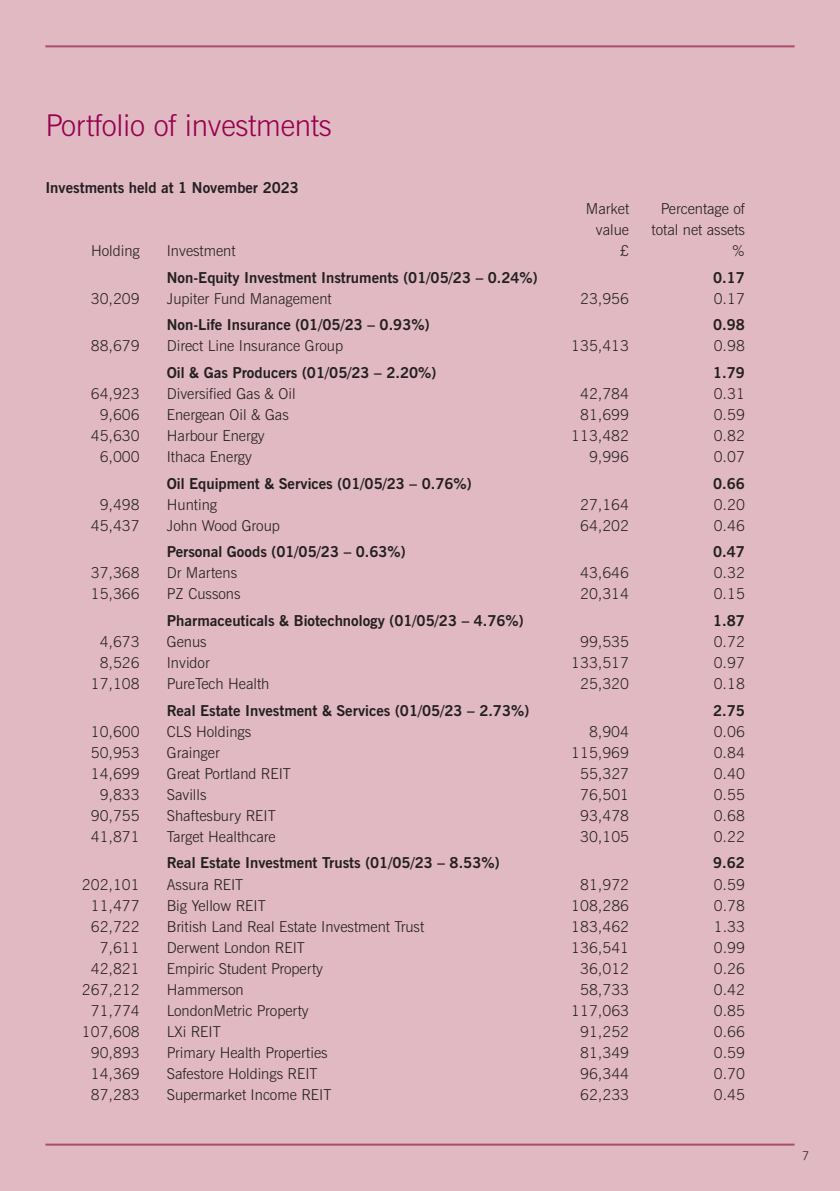
<style>
.page{position:relative;width:840px;height:1191px;background:#fff}
.page>*{position:absolute;margin:0;border:0;box-sizing:border-box;transform-origin:0 0}
.t1{font:300 30px "News Gothic BT";letter-spacing:-.01em;color:#96014e}
.t2{font:300 15px "News Gothic BT";color:#231f20}
.t3{font:700 15px "News Gothic BT";color:#231f20}
.t4{font:300 12px "News Gothic BT";color:#231f20}
</style>
<div class="page">
<div style="left:0;top:0;width:839px;height:1191px;background:#e0b9c3"></div>
<hr style="left:45px;top:45px;width:749px;height:2px;background:#ab4b6d">
<hr style="left:45px;top:1143px;width:749px;height:2px;background:#ab4b6d">
<h1 class="t1" style="left:45px;top:114px;width:288px">Portfolio of investments</h1>
<p class="t3" style="left:45px;top:179px;width:255px">Investments held at 1 November 2023</p>
<p class="t2" style="left:585px;top:203px;width:45px">Market</p>
<p class="t2" style="left:660px;top:203px;width:85px">Percentage of</p>
<p class="t2" style="left:595px;top:224px;width:35px">value</p>
<p class="t2" style="left:651px;top:224px;width:95px">total net assets</p>
<p class="t2" style="left:91px;top:245px;width:50px">Holding</p>
<p class="t2" style="left:167px;top:245px;width:70px">Investment</p>
<p class="t2" style="left:620px;top:245px;width:10px">£</p>
<p class="t2" style="left:731px;top:245px;width:15px">%</p>
<p class="t3" style="left:167px;top:269px;width:372px">Non-Equity Investment Instruments (01/05/23 – 0.24%)</p>
<p class="t3" style="left:712px;top:269px;width:33px">0.17</p>
<p class="t2" style="left:91px;top:293px;width:51px">30,209</p>
<p class="t2" style="left:167px;top:293px;width:166px">Jupiter Fund Management</p>
<p class="t2" style="left:579px;top:293px;width:51px">23,956</p>
<p class="t2" style="left:713px;top:293px;width:33px">0.17</p>
<p class="t3" style="left:167px;top:316px;width:264px">Non-Life Insurance (01/05/23 – 0.93%)</p>
<p class="t3" style="left:712px;top:316px;width:33px">0.98</p>
<p class="t2" style="left:91px;top:340px;width:51px">88,679</p>
<p class="t2" style="left:167px;top:340px;width:178px">Direct Line Insurance Group</p>
<p class="t2" style="left:571px;top:340px;width:59px">135,413</p>
<p class="t2" style="left:713px;top:340px;width:33px">0.98</p>
<p class="t3" style="left:167px;top:364px;width:271px">Oil &amp; Gas Producers (01/05/23 – 2.20%)</p>
<p class="t3" style="left:712px;top:364px;width:33px">1.79</p>
<p class="t2" style="left:91px;top:388px;width:51px">64,923</p>
<p class="t2" style="left:167px;top:388px;width:130px">Diversified Gas &amp; Oil</p>
<p class="t2" style="left:579px;top:388px;width:51px">42,784</p>
<p class="t2" style="left:713px;top:388px;width:33px">0.31</p>
<p class="t2" style="left:100px;top:409px;width:42px">9,606</p>
<p class="t2" style="left:167px;top:409px;width:123px">Energean Oil &amp; Gas</p>
<p class="t2" style="left:579px;top:409px;width:51px">81,699</p>
<p class="t2" style="left:713px;top:409px;width:33px">0.59</p>
<p class="t2" style="left:91px;top:430px;width:51px">45,630</p>
<p class="t2" style="left:167px;top:430px;width:99px">Harbour Energy</p>
<p class="t2" style="left:571px;top:430px;width:59px">113,482</p>
<p class="t2" style="left:713px;top:430px;width:33px">0.82</p>
<p class="t2" style="left:100px;top:451px;width:42px">6,000</p>
<p class="t2" style="left:167px;top:451px;width:87px">Ithaca Energy</p>
<p class="t2" style="left:588px;top:451px;width:42px">9,996</p>
<p class="t2" style="left:713px;top:451px;width:33px">0.07</p>
<p class="t3" style="left:167px;top:475px;width:306px">Oil Equipment &amp; Services (01/05/23 – 0.76%)</p>
<p class="t3" style="left:712px;top:475px;width:33px">0.66</p>
<p class="t2" style="left:100px;top:499px;width:42px">9,498</p>
<p class="t2" style="left:167px;top:499px;width:52px">Hunting</p>
<p class="t2" style="left:579px;top:499px;width:51px">27,164</p>
<p class="t2" style="left:713px;top:499px;width:33px">0.20</p>
<p class="t2" style="left:91px;top:520px;width:51px">45,437</p>
<p class="t2" style="left:167px;top:520px;width:115px">John Wood Group</p>
<p class="t2" style="left:579px;top:520px;width:51px">64,202</p>
<p class="t2" style="left:713px;top:520px;width:33px">0.46</p>
<p class="t3" style="left:167px;top:543px;width:240px">Personal Goods (01/05/23 – 0.63%)</p>
<p class="t3" style="left:712px;top:543px;width:33px">0.47</p>
<p class="t2" style="left:91px;top:567px;width:51px">37,368</p>
<p class="t2" style="left:167px;top:567px;width:72px">Dr Martens</p>
<p class="t2" style="left:579px;top:567px;width:51px">43,646</p>
<p class="t2" style="left:713px;top:567px;width:33px">0.32</p>
<p class="t2" style="left:91px;top:588px;width:51px">15,366</p>
<p class="t2" style="left:167px;top:588px;width:75px">PZ Cussons</p>
<p class="t2" style="left:579px;top:588px;width:51px">20,314</p>
<p class="t2" style="left:713px;top:588px;width:33px">0.15</p>
<p class="t3" style="left:167px;top:612px;width:358px">Pharmaceuticals &amp; Biotechnology (01/05/23 – 4.76%)</p>
<p class="t3" style="left:712px;top:612px;width:33px">1.87</p>
<p class="t2" style="left:100px;top:636px;width:42px">4,673</p>
<p class="t2" style="left:167px;top:636px;width:41px">Genus</p>
<p class="t2" style="left:579px;top:636px;width:51px">99,535</p>
<p class="t2" style="left:713px;top:636px;width:33px">0.72</p>
<p class="t2" style="left:100px;top:657px;width:42px">8,526</p>
<p class="t2" style="left:167px;top:657px;width:44px">Invidor</p>
<p class="t2" style="left:571px;top:657px;width:59px">133,517</p>
<p class="t2" style="left:713px;top:657px;width:33px">0.97</p>
<p class="t2" style="left:91px;top:678px;width:51px">17,108</p>
<p class="t2" style="left:167px;top:678px;width:104px">PureTech Health</p>
<p class="t2" style="left:579px;top:678px;width:51px">25,320</p>
<p class="t2" style="left:713px;top:678px;width:33px">0.18</p>
<p class="t3" style="left:167px;top:702px;width:364px">Real Estate Investment &amp; Services (01/05/23 – 2.73%)</p>
<p class="t3" style="left:712px;top:702px;width:33px">2.75</p>
<p class="t2" style="left:91px;top:726px;width:51px">10,600</p>
<p class="t2" style="left:167px;top:726px;width:86px">CLS Holdings</p>
<p class="t2" style="left:588px;top:726px;width:42px">8,904</p>
<p class="t2" style="left:713px;top:726px;width:33px">0.06</p>
<p class="t2" style="left:91px;top:747px;width:51px">50,953</p>
<p class="t2" style="left:167px;top:747px;width:54px">Grainger</p>
<p class="t2" style="left:571px;top:747px;width:59px">115,969</p>
<p class="t2" style="left:713px;top:747px;width:33px">0.84</p>
<p class="t2" style="left:91px;top:768px;width:51px">14,699</p>
<p class="t2" style="left:167px;top:768px;width:126px">Great Portland REIT</p>
<p class="t2" style="left:579px;top:768px;width:51px">55,327</p>
<p class="t2" style="left:713px;top:768px;width:33px">0.40</p>
<p class="t2" style="left:100px;top:789px;width:42px">9,833</p>
<p class="t2" style="left:167px;top:789px;width:41px">Savills</p>
<p class="t2" style="left:579px;top:789px;width:51px">76,501</p>
<p class="t2" style="left:713px;top:789px;width:33px">0.55</p>
<p class="t2" style="left:91px;top:810px;width:51px">90,755</p>
<p class="t2" style="left:167px;top:810px;width:110px">Shaftesbury REIT</p>
<p class="t2" style="left:579px;top:810px;width:51px">93,478</p>
<p class="t2" style="left:713px;top:810px;width:33px">0.68</p>
<p class="t2" style="left:91px;top:831px;width:51px">41,871</p>
<p class="t2" style="left:167px;top:831px;width:110px">Target Healthcare</p>
<p class="t2" style="left:579px;top:831px;width:51px">30,105</p>
<p class="t2" style="left:713px;top:831px;width:33px">0.22</p>
<p class="t3" style="left:167px;top:854px;width:334px">Real Estate Investment Trusts (01/05/23 – 8.53%)</p>
<p class="t3" style="left:712px;top:854px;width:33px">9.62</p>
<p class="t2" style="left:82px;top:878px;width:59px">202,101</p>
<p class="t2" style="left:167px;top:878px;width:78px">Assura REIT</p>
<p class="t2" style="left:579px;top:878px;width:51px">81,972</p>
<p class="t2" style="left:713px;top:878px;width:33px">0.59</p>
<p class="t2" style="left:91px;top:899px;width:51px">11,477</p>
<p class="t2" style="left:167px;top:899px;width:100px">Big Yellow REIT</p>
<p class="t2" style="left:571px;top:899px;width:59px">108,286</p>
<p class="t2" style="left:713px;top:899px;width:33px">0.78</p>
<p class="t2" style="left:91px;top:920px;width:51px">62,722</p>
<p class="t2" style="left:167px;top:920px;width:259px">British Land Real Estate Investment Trust</p>
<p class="t2" style="left:571px;top:920px;width:59px">183,462</p>
<p class="t2" style="left:713px;top:920px;width:33px">1.33</p>
<p class="t2" style="left:100px;top:941px;width:42px">7,611</p>
<p class="t2" style="left:167px;top:941px;width:140px">Derwent London REIT</p>
<p class="t2" style="left:571px;top:941px;width:59px">136,541</p>
<p class="t2" style="left:713px;top:941px;width:33px">0.99</p>
<p class="t2" style="left:91px;top:962px;width:51px">42,821</p>
<p class="t2" style="left:167px;top:962px;width:158px">Empiric Student Property</p>
<p class="t2" style="left:579px;top:962px;width:51px">36,012</p>
<p class="t2" style="left:713px;top:962px;width:33px">0.26</p>
<p class="t2" style="left:82px;top:983px;width:59px">267,212</p>
<p class="t2" style="left:167px;top:983px;width:78px">Hammerson</p>
<p class="t2" style="left:579px;top:983px;width:51px">58,733</p>
<p class="t2" style="left:713px;top:983px;width:33px">0.42</p>
<p class="t2" style="left:91px;top:1004px;width:51px">71,774</p>
<p class="t2" style="left:167px;top:1004px;width:143px">LondonMetric Property</p>
<p class="t2" style="left:571px;top:1004px;width:59px">117,063</p>
<p class="t2" style="left:713px;top:1004px;width:33px">0.85</p>
<p class="t2" style="left:82px;top:1025px;width:59px">107,608</p>
<p class="t2" style="left:167px;top:1025px;width:55px">LXi REIT</p>
<p class="t2" style="left:579px;top:1025px;width:51px">91,252</p>
<p class="t2" style="left:713px;top:1025px;width:33px">0.66</p>
<p class="t2" style="left:91px;top:1046px;width:51px">90,893</p>
<p class="t2" style="left:167px;top:1046px;width:162px">Primary Health Properties</p>
<p class="t2" style="left:579px;top:1046px;width:51px">81,349</p>
<p class="t2" style="left:713px;top:1046px;width:33px">0.59</p>
<p class="t2" style="left:91px;top:1067px;width:51px">14,369</p>
<p class="t2" style="left:167px;top:1067px;width:152px">Safestore Holdings REIT</p>
<p class="t2" style="left:579px;top:1067px;width:51px">96,344</p>
<p class="t2" style="left:713px;top:1067px;width:33px">0.70</p>
<p class="t2" style="left:91px;top:1088px;width:51px">87,283</p>
<p class="t2" style="left:167px;top:1088px;width:166px">Supermarket Income REIT</p>
<p class="t2" style="left:579px;top:1088px;width:51px">62,233</p>
<p class="t2" style="left:713px;top:1088px;width:33px">0.45</p>
<p class="t4" style="left:801px;top:1151px;width:9px">7</p>
</div>
